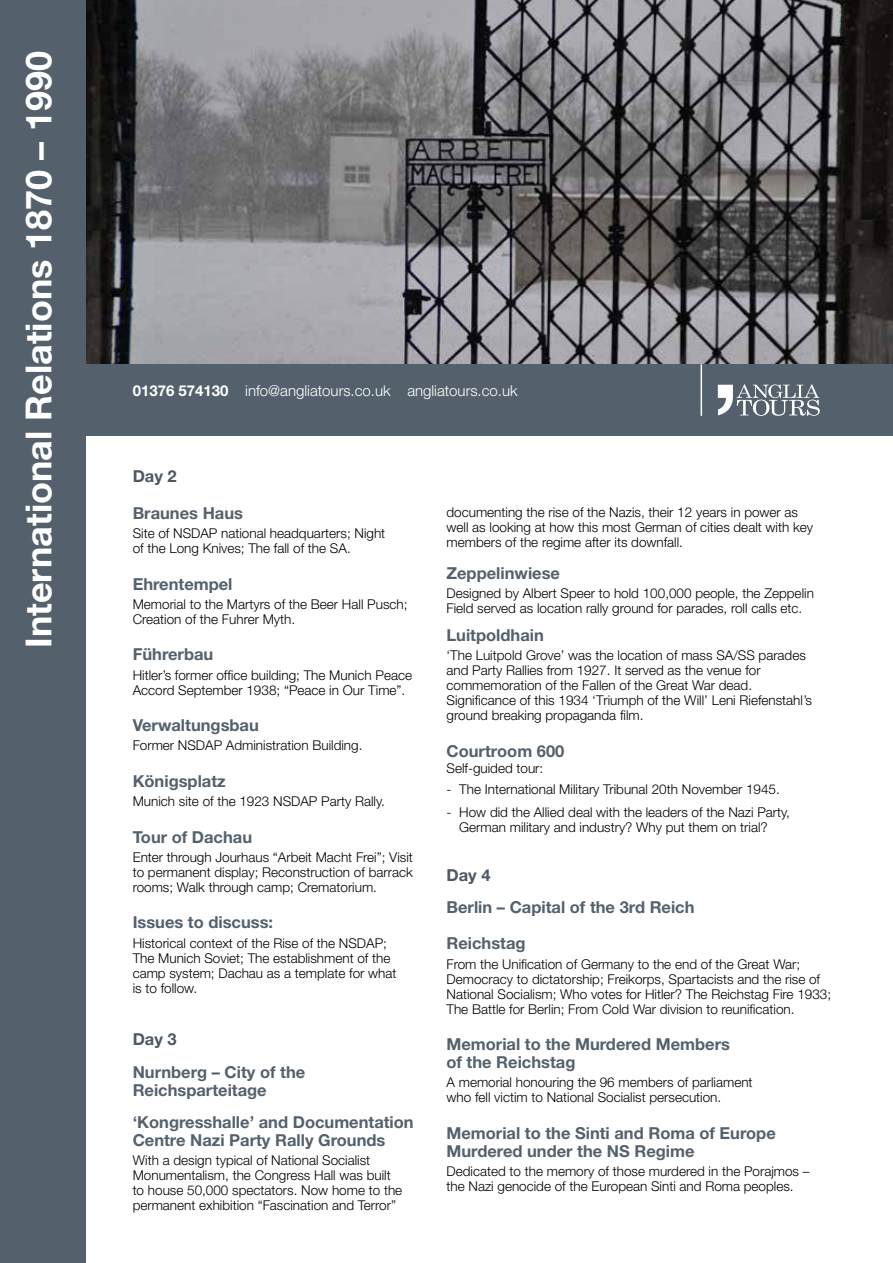
<style>
.page{position:relative;width:893px;height:1263px;background:#fff}
.page>*{position:absolute;margin:0;border:0;box-sizing:border-box;transform-origin:0 0}
.t1{font:700 36px "Helvetica Neue";color:#fff}
.t2{font:700 16.5px/18px "Helvetica Neue";color:#54616c}
.t3{font:700 16.5px "Helvetica Neue";color:#4e5864}
.t4{font:300 15px "Helvetica Neue";color:#fff}
.t5{font:300 13.5px/15px "Helvetica Neue";color:#000}
.s1{font-weight:700}
</style>
<div class="page">
<img style="left:86px;top:0;width:807px;height:364px">
<div style="left:46px;top:364px;width:847px;height:72px;background:#54616c"></div>
<svg style="left:718px;top:384px;width:102px;height:32px"></svg>
<hr style="left:701px;top:364px;width:1px;height:52px;background:#fff">
<div style="left:0;top:0;width:86px;height:1263px;background:#54616c"></div>
<h1 class="t1" style="left:16px;top:648px;width:598px;rotate:-90deg">International Relations 1870 – 1990</h1>
<p class="t4" style="left:133px;top:382px;width:386px"><span class="s1">01376 574130</span> info@angliatours.co.uk angliatours.co.uk</p>
<p class="t3" style="left:133px;top:466px;width:46px">Day 2</p>
<p class="t2" style="left:133px;top:504px;width:112px">Braunes Haus</p>
<p class="t5" style="left:133px;top:525px;width:254px">Site of NSDAP national headquarters; Night of the Long Knives; The fall of the SA.</p>
<p class="t2" style="left:133px;top:574px;width:101px">Ehrentempel</p>
<p class="t5" style="left:133px;top:596px;width:276px">Memorial to the Martyrs of the Beer Hall Pusch;<br>Creation of the Fuhrer Myth.</p>
<p class="t2" style="left:133px;top:645px;width:82px">Führerbau</p>
<p class="t5" style="left:133px;top:667px;width:281px">Hitler’s former office building; The Munich Peace<br>Accord September 1938; “Peace in Our Time”.</p>
<p class="t2" style="left:133px;top:716px;width:128px">Verwaltungsbau</p>
<p class="t5" style="left:133px;top:738px;width:231px">Former NSDAP Administration Building.</p>
<p class="t2" style="left:133px;top:772px;width:95px">Königsplatz</p>
<p class="t5" style="left:133px;top:794px;width:254px">Munich site of the 1923 NSDAP Party Rally.</p>
<p class="t2" style="left:133px;top:827px;width:121px">Tour of Dachau</p>
<p class="t5" style="left:133px;top:849px;width:282px;text-align:justify">Enter through Jourhaus “Arbeit Macht Frei”; Visit to permanent display; Reconstruction of barrack rooms; Walk through camp; Crematorium.</p>
<p class="t2" style="left:133px;top:913px;width:142px">Issues to discuss:</p>
<p class="t5" style="left:133px;top:935px;width:265px">Historical context of the Rise of the NSDAP; The Munich Soviet; The establishment of the camp system; Dachau as a template for what is to follow.</p>
<p class="t3" style="left:133px;top:1029px;width:46px">Day 3</p>
<p class="t2" style="left:133px;top:1062px;width:174px">Nurnberg – City of the<br>Reichsparteitage</p>
<p class="t2" style="left:133px;top:1112px;width:283px">‘Kongresshalle’ and Documentation<br>Centre Nazi Party Rally Grounds</p>
<p class="t5" style="left:133px;top:1152px;width:271px">With a design typical of National Socialist Monumentalism, the Congress Hall was built to house 50,000 spectators. Now home to the permanent exhibition “Fascination and Terror”</p>
<p class="t5" style="left:446px;top:504px;width:368px">documenting the rise of the Nazis, their 12 years in power as well as looking at how this most German of cities dealt with key members of the regime after its downfall.</p>
<p class="t2" style="left:446px;top:563px;width:115px">Zeppelinwiese</p>
<p class="t5" style="left:446px;top:585px;width:369px">Designed by Albert Speer to hold 100,000 people, the Zeppelin<br>Field served as location rally ground for parades, roll calls etc.</p>
<p class="t2" style="left:446px;top:626px;width:99px">Luitpoldhain</p>
<p class="t5" style="left:446px;top:648px;width:367px">‘The Luitpold Grove’ was the location of mass SA/SS parades and Party Rallies from 1927. It served as the venue for commemoration of the Fallen of the Great War dead.<br>Significance of this 1934 ‘Triumph of the Will’ Leni Riefenstahl’s ground breaking propaganda film.</p>
<p class="t2" style="left:446px;top:741px;width:119px">Courtroom 600</p>
<p class="t5" style="left:446px;top:760px;width:98px">Self-guided tour:</p>
<p class="t5" style="left:446px;top:781px;width:335px">- The International Military Tribunal 20th November 1945.</p>
<p class="t5" style="left:459px;top:805px;width:332px;text-indent:-13px">- How did the Allied deal with the leaders of the Nazi Party,<br>German military and industry? Why put them on trial?</p>
<p class="t3" style="left:446px;top:864px;width:46px">Day 4</p>
<p class="t2" style="left:446px;top:898px;width:250px">Berlin – Capital of the 3rd Reich</p>
<p class="t2" style="left:446px;top:934px;width:81px">Reichstag</p>
<p class="t5" style="left:446px;top:956px;width:386px">From the Unification of Germany to the end of the Great War; Democracy to dictatorship; Freikorps, Spartacists and the rise of National Socialism; Who votes for Hitler? The Reichstag Fire 1933; The Battle for Berlin; From Cold War division to reunification.</p>
<p class="t2" style="left:446px;top:1035px;width:285px">Memorial to the Murdered Members of the Reichstag</p>
<p class="t5" style="left:446px;top:1075px;width:308px">A memorial honouring the 96 members of parliament who fell victim to National Socialist persecution.</p>
<p class="t2" style="left:446px;top:1124px;width:331px">Memorial to the Sinti and Roma of Europe<br>Murdered under the NS Regime</p>
<p class="t5" style="left:446px;top:1163px;width:365px">Dedicated to the memory of those murdered in the Porajmos – the Nazi genocide of the European Sinti and Roma peoples.</p>
</div>
